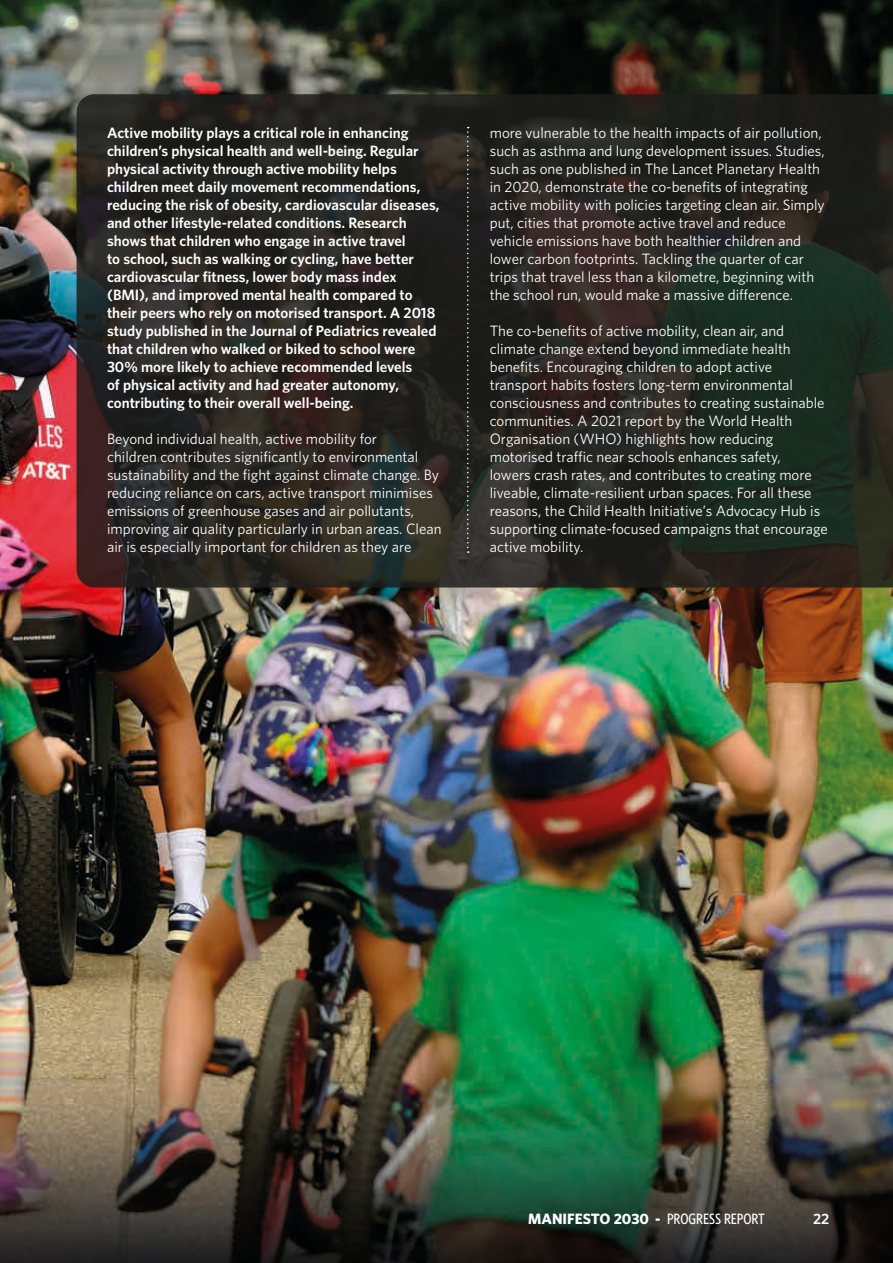
<style>
.page{position:relative;width:893px;height:1263px;background:#fff}
.page>*{position:absolute;margin:0;border:0;box-sizing:border-box;transform-origin:0 0}
.t1{font:15px/18px "Whitney";color:#fff}
.t2{font:600 15px/18px "Whitney";color:#fff}
.t3{font:700 15px "Whitney";color:#fff}
.s1{font-family:"Whitney Condensed";font-weight:500}
</style>
<div class="page">
<img style="left:0;top:0;width:893px;height:1263px">
<svg style="left:77px;top:94px;width:816px;height:493px;background:#252520"></svg>
<svg style="left:467px;top:127px;width:2px;height:426px"></svg>
<p class="t2" style="left:107px;top:124px;width:334px">Active mobility plays a critical role in enhancing children’s physical health and well-being. Regular physical activity through active mobility helps children meet daily movement recommendations, reducing the risk of obesity, cardiovascular diseases, and other lifestyle-related conditions. Research shows that children who engage in active travel<br>to school, such as walking or cycling, have better cardiovascular fitness, lower body mass index (BMI), and improved mental health compared to their peers who rely on motorised transport. A 2018 study published in the Journal of Pediatrics revealed that children who walked or biked to school were 30% more likely to achieve recommended levels<br>of physical activity and had greater autonomy, contributing to their overall well-being.</p>
<p class="t1" style="left:107px;top:430px;width:336px">Beyond individual health, active mobility for<br>children contributes significantly to environmental sustainability and the fight against climate change. By reducing reliance on cars, active transport minimises emissions of greenhouse gases and air pollutants, improving air quality particularly in urban areas. Clean air is especially important for children as they are</p>
<p class="t1" style="left:490px;top:124px;width:337px">more vulnerable to the health impacts of air pollution, such as asthma and lung development issues. Studies, such as one published in The Lancet Planetary Health in 2020, demonstrate the co-benefits of integrating active mobility with policies targeting clean air. Simply put, cities that promote active travel and reduce vehicle emissions have both healthier children and lower carbon footprints. Tackling the quarter of car trips that travel less than a kilometre, beginning with the school run, would make a massive difference.</p>
<p class="t1" style="left:490px;top:322px;width:340px">The co-benefits of active mobility, clean air, and climate change extend beyond immediate health benefits. Encouraging children to adopt active transport habits fosters long-term environmental consciousness and contributes to creating sustainable communities. A 2021 report by the World Health Organisation (WHO) highlights how reducing motorised traffic near schools enhances safety,<br>lowers crash rates, and contributes to creating more liveable, climate-resilient urban spaces. For all these reasons, the Child Health Initiative’s Advocacy Hub is supporting climate-focused campaigns that encourage active mobility.</p>
<p class="t3" style="left:528px;top:1209px;width:238px">MANIFESTO 2030 - <span class="s1">PROGRESS REPORT</span></p>
<p class="t2" style="left:813px;top:1209px;width:18px">22</p>
</div>
